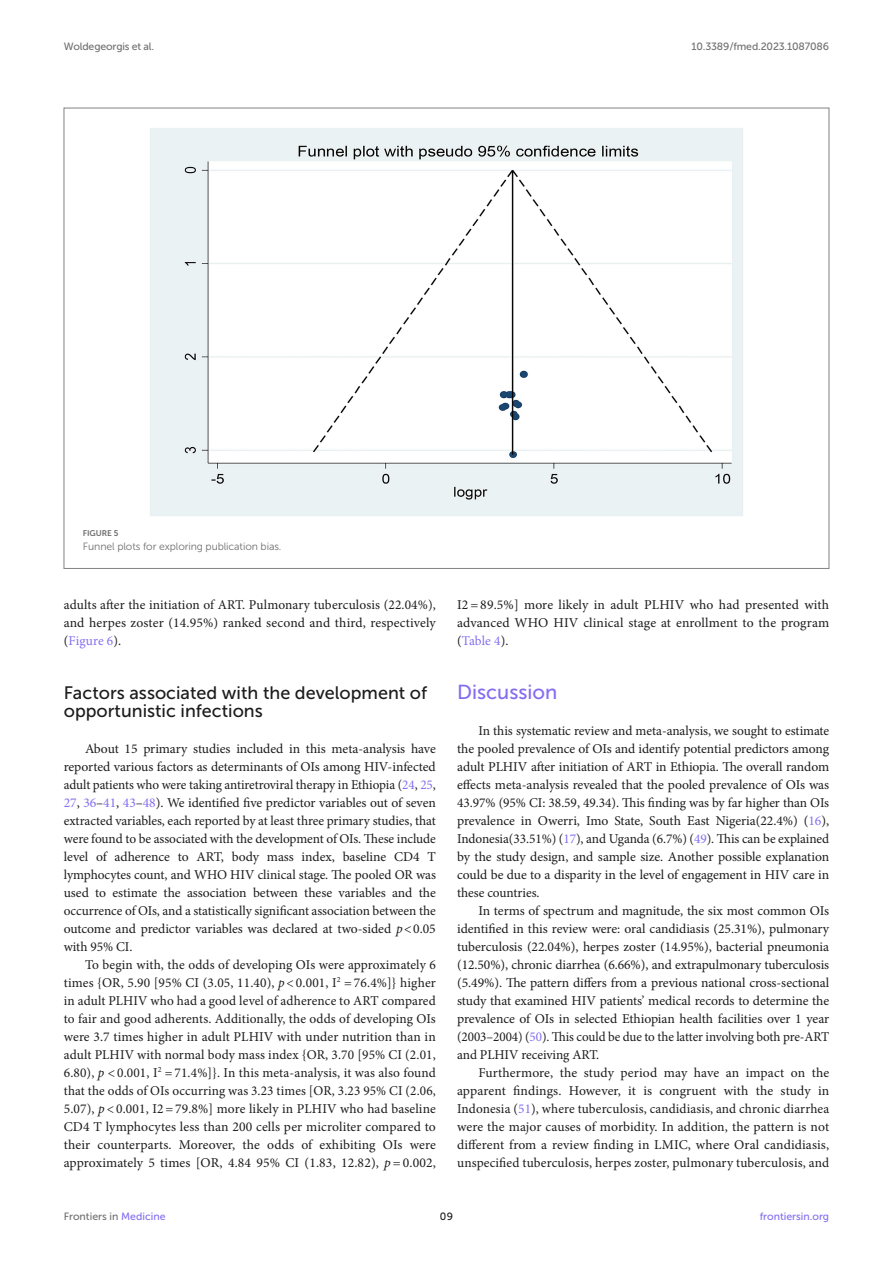
<style>
.page{position:relative;width:893px;height:1263px;background:#fff}
.page>*{position:absolute;margin:0;border:0;box-sizing:border-box;transform-origin:0 0}
.HEAD_1{font:20.25px "Museo Sans 500";color:#856df0}
.HEAD_2{font:18px/18px "Museo Sans 500";color:#1b1c1b}
.TEXT{font:13.5px/18px "Minion Pro";letter-spacing:.005em;color:#1b1c1b;text-align:justify}
.TEXT_FLUSH{font:13.5px/18px "Minion Pro";letter-spacing:-.005em;color:#1b1c1b;text-align:justify}
.t1{font:10.5px "Museo Sans 500";letter-spacing:-.015em;color:#706f70}
.FIG_LEG{font:10.5px "Museo Sans 300";letter-spacing:-.01em;color:#706f70}
.t2{font:10.5px "Museo Sans 500";color:#856df0}
.t3{font:10.5px "Museo Sans 500";color:#1b1c1b}
.FIG_HD{font:8.25px "Museo Sans 700";letter-spacing:-.01em;color:#706f70}
.s1{color:#856df0}
.s2{font-style:italic}
</style>
<div class="page">
<img style="left:150px;top:128px;width:593px;height:388px">
<p class="t1" style="left:64px;top:41px;width:92px">Woldegeorgis et al.</p>
<p class="t1" style="left:691px;top:41px;width:139px">10.3389/fmed.2023.1087086</p>
<p class="FIG_HD" style="left:83px;top:528px;width:37px">FIGURE 5</p>
<p class="FIG_LEG" style="left:83px;top:540px;width:200px">Funnel plots for exploring publication bias.</p>
<p class="TEXT_FLUSH" style="left:64px;top:596px;width:374px">adults after the initiation of ART. Pulmonary tuberculosis (22.04%), and herpes zoster (14.95%) ranked second and third, respectively (<span class="s1">Figure 6</span>).</p>
<p class="HEAD_2" style="left:64px;top:684px;width:365px">Factors associated with the development of opportunistic infections</p>
<p class="TEXT_FLUSH" style="left:64px;top:740px;width:374px;text-indent:21px">About 15 primary studies included in this meta-analysis have reported various factors as determinants of OIs among HIV-infected adult patients who were taking antiretroviral therapy in Ethiopia (<span class="s1">24</span>, <span class="s1">25</span>, <span class="s1">27</span>, <span class="s1">36</span>–<span class="s1">41</span>, <span class="s1">43</span>–<span class="s1">48</span>). We identified five predictor variables out of seven extracted variables, each reported by at least three primary studies, that were found to be associated with the development of OIs. These include level of adherence to ART, body mass index, baseline CD4 T lymphocytes count, and WHO HIV clinical stage. The pooled OR was used to estimate the association between these variables and the occurrence of OIs, and a statistically significant association between the outcome and predictor variables was declared at two-sided <span class="s2">p</span>&lt;0.05 with 95% CI.</p>
<p class="TEXT" style="left:64px;top:956px;width:374px;text-indent:21px">To begin with, the odds of developing OIs were approximately 6 times {OR, 5.90 [95% CI (3.05, 11.40), <span class="s2">p</span> &lt; 0.001, I<sup>2</sup> = 76.4%]} higher in adult PLHIV who had a good level of adherence to ART compared to fair and good adherents. Additionally, the odds of developing OIs were 3.7 times higher in adult PLHIV with under nutrition than in adult PLHIV with normal body mass index {OR, 3.70 [95% CI (2.01, 6.80), <span class="s2">p</span> &lt; 0.001, I<sup>2</sup> = 71.4%]}. In this meta-analysis, it was also found that the odds of OIs occurring was 3.23 times [OR, 3.23 95% CI (2.06, 5.07), <span class="s2">p</span> &lt; 0.001, I2=79.8%] more likely in PLHIV who had baseline CD4 T lymphocytes less than 200 cells per microliter compared to their counterparts. Moreover, the odds of exhibiting OIs were approximately 5 times [OR, 4.84 95% CI (1.83, 12.82), <span class="s2">p</span>= 0.002,</p>
<p class="TEXT" style="left:457px;top:596px;width:374px">I2=89.5%] more likely in adult PLHIV who had presented with advanced WHO HIV clinical stage at enrollment to the program (<span class="s1">Table 4</span>).</p>
<p class="HEAD_1" style="left:457px;top:681px;width:102px">Discussion</p>
<p class="TEXT_FLUSH" style="left:457px;top:722px;width:374px;text-indent:21px">In this systematic review and meta-analysis, we sought to estimate the pooled prevalence of OIs and identify potential predictors among adult PLHIV after initiation of ART in Ethiopia. The overall random effects meta-analysis revealed that the pooled prevalence of OIs was 43.97% (95% CI: 38.59, 49.34). This finding was by far higher than OIs prevalence in Owerri, Imo State, South East Nigeria(22.4%) (<span class="s1">16</span>), Indonesia(33.51%) (<span class="s1">17</span>), and Uganda (6.7%) (<span class="s1">49</span>). This can be explained by the study design, and sample size. Another possible explanation could be due to a disparity in the level of engagement in HIV care in these countries.</p>
<p class="TEXT" style="left:457px;top:902px;width:374px;text-indent:21px">In terms of spectrum and magnitude, the six most common OIs identified in this review were: oral candidiasis (25.31%), pulmonary tuberculosis (22.04%), herpes zoster (14.95%), bacterial pneumonia (12.50%), chronic diarrhea (6.66%), and extrapulmonary tuberculosis (5.49%). The pattern differs from a previous national cross-sectional study that examined HIV patients’ medical records to determine the prevalence of OIs in selected Ethiopian health facilities over 1 year (2003–2004) (<span class="s1">50</span>). This could be due to the latter involving both pre-ART and PLHIV receiving ART.</p>
<p class="TEXT" style="left:457px;top:1064px;width:374px;text-indent:21px">Furthermore, the study period may have an impact on the apparent findings. However, it is congruent with the study in Indonesia (<span class="s1">51</span>), where tuberculosis, candidiasis, and chronic diarrhea were the major causes of morbidity. In addition, the pattern is not different from a review finding in LMIC, where Oral candidiasis, unspecified tuberculosis, herpes zoster, pulmonary tuberculosis, and</p>
<p class="t1" style="left:64px;top:1211px;width:103px">Frontiers in <span class="s1">Medicine</span></p>
<p class="t3" style="left:440px;top:1211px;width:15px">09</p>
<p class="t2" style="left:760px;top:1211px;width:71px">frontiersin.org</p>
</div>
